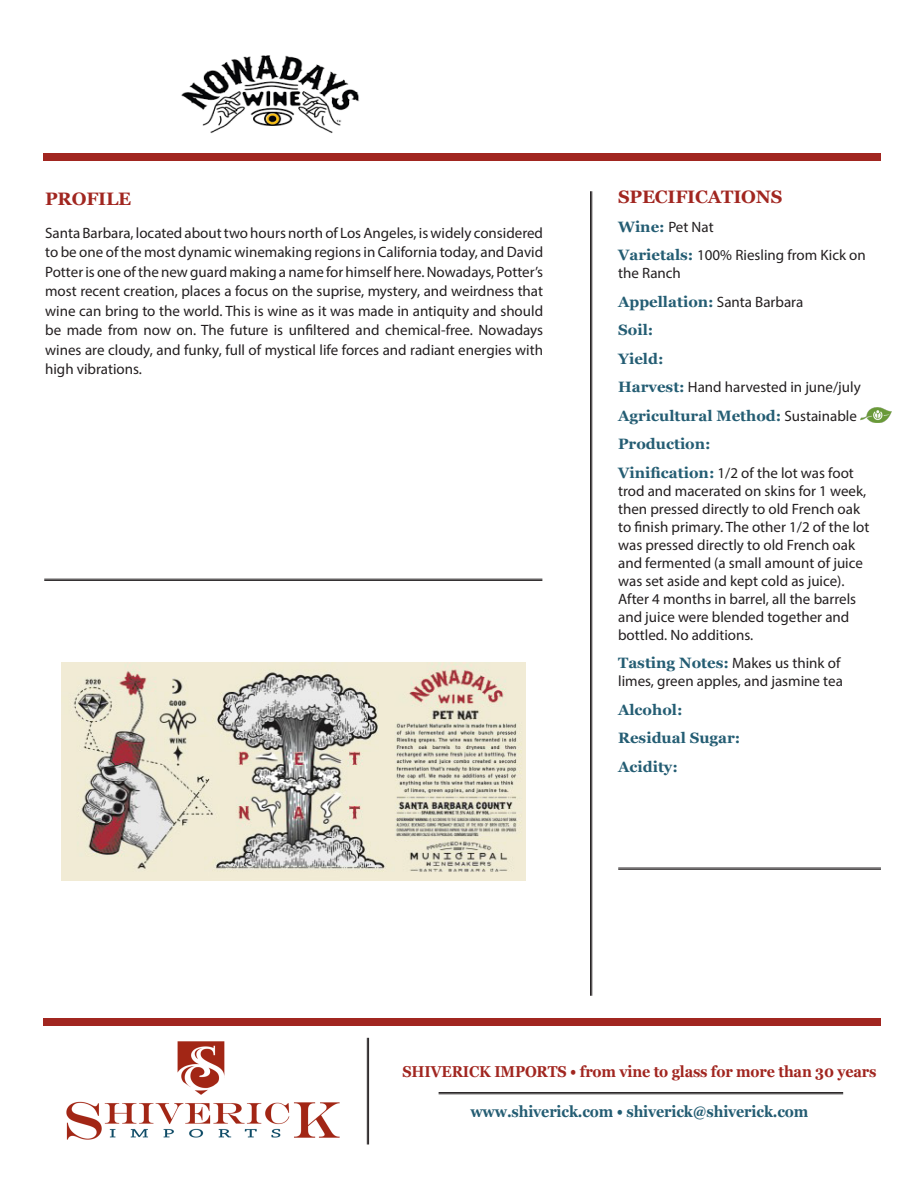
<style>
.page{position:relative;width:918px;height:1188px;background:#fff}
.page>*{position:absolute;margin:0;border:0;box-sizing:border-box;transform-origin:0 0}
.t1{font:700 18px "Georgia";letter-spacing:-.01em;color:#a12620}
.Address{font:700 15.75px "Georgia";letter-spacing:-.01em;color:#a12620;scale:.91 1}
.Address-2{font:700 15.75px "Georgia";letter-spacing:-.01em;color:#245d73;scale:.91 1}
.t2{font:15px/18px "Myriad Pro";color:#231f20}
.t3{font:700 15px "Georgia";color:#245d73}
.s1{font-family:"Georgia";font-weight:700;color:#245d73}
.s2{font-family:"Myriad Pro";font-weight:400;color:#231f20}
</style>
<div class="page">
<img style="left:181px;top:55px;width:178px;height:78px">
<img style="left:62px;top:662px;width:463px;height:219px">
<hr style="left:618px;top:868px;width:263px;height:1px;background:#231f20">
<hr style="left:618px;top:869px;width:263px;height:1px;background:#231f20">
<hr style="left:439px;top:1092px;width:404px;height:1px;background:#231f20">
<hr style="left:439px;top:1094px;width:404px;height:1px;background:#231f20">
<img style="left:861px;top:408px;width:30px;height:14px">
<div style="left:44px;top:153px;width:837px;height:7px;background:#a12620"></div>
<hr style="left:44px;top:579px;width:498px;height:1px;background:#231f20">
<hr style="left:44px;top:580px;width:498px;height:1px;background:#231f20">
<div style="left:44px;top:1018px;width:837px;height:7px;background:#a12620"></div>
<img style="left:66px;top:1041px;width:274px;height:99px">
<hr style="left:590px;top:191px;width:1px;height:805px;background:#231f20">
<hr style="left:592px;top:191px;width:1px;height:805px;background:#231f20">
<hr style="left:367px;top:1038px;width:1px;height:106px;background:#231f20">
<hr style="left:368px;top:1038px;width:1px;height:106px;background:#231f20">
<p class="t1" style="left:45px;top:185px;width:88px">PROFILE</p>
<p class="t2" style="left:45px;top:223px;width:500px;line-height:19.5px;text-align:justify">Santa Barbara, located about two hours north of Los Angeles, is widely considered to be one of the most dynamic winemaking regions in California today, and David Potter is one of the new guard making a name for himself here. Nowadays, Potter’s most recent creation, places a focus on the suprise, mystery, and weirdness that wine can bring to the world. This is wine as it was made in antiquity and should be made from now on. The future is unfiltered and chemical-free. Nowadays wines are cloudy, and funky, full of mystical life forces and radiant energies with high vibrations.</p>
<p class="t1" style="left:618px;top:184px;width:166px">SPECIFICATIONS</p>
<p class="t2" style="left:618px;top:218px;width:97px"><span class="s1">Wine:</span> Pet Nat</p>
<p class="t2" style="left:618px;top:246px;width:249px"><span class="s1">Varietals:</span> 100% Riesling from Kick on the Ranch</p>
<p class="t3" style="left:618px;top:290px;width:187px">Appellation: <span class="s2">Santa Barbara</span></p>
<p class="t3" style="left:618px;top:319px;width:37px">Soil:</p>
<p class="t3" style="left:618px;top:347px;width:47px">Yield:</p>
<p class="t2" style="left:618px;top:378px;width:244px"><span class="s1">Harvest:</span> Hand harvested in june/july</p>
<p class="t3" style="left:618px;top:404px;width:240px">Agricultural Method: <span class="s2">Sustainable</span></p>
<p class="t3" style="left:618px;top:433px;width:94px">Production:</p>
<p class="t2" style="left:618px;top:464px;width:253px"><span class="s1">Vinification:</span> 1/2 of the lot was foot trod and macerated on skins for 1 week, then pressed directly to old French oak to finish primary. The other 1/2 of the lot was pressed directly to old French oak and fermented (a small amount of juice was set aside and kept cold as juice).<br>After 4 months in barrel, all the barrels and juice were blended together and bottled. No additions.</p>
<p class="t2" style="left:618px;top:654px;width:226px"><span class="s1">Tasting Notes:</span> Makes us think of limes, green apples, and jasmine tea</p>
<p class="t3" style="left:618px;top:698px;width:66px">Alcohol:</p>
<p class="t3" style="left:618px;top:727px;width:124px">Residual Sugar:</p>
<p class="t3" style="left:618px;top:755px;width:61px">Acidity:</p>
<p class="Address" style="left:402px;top:1060px;width:523px">SHIVERICK IMPORTS • from vine to glass for more than 30 years</p>
<p class="Address-2" style="left:470px;top:1100px;width:373px">www.shiverick.com • shiverick@shiverick.com</p>
</div>
